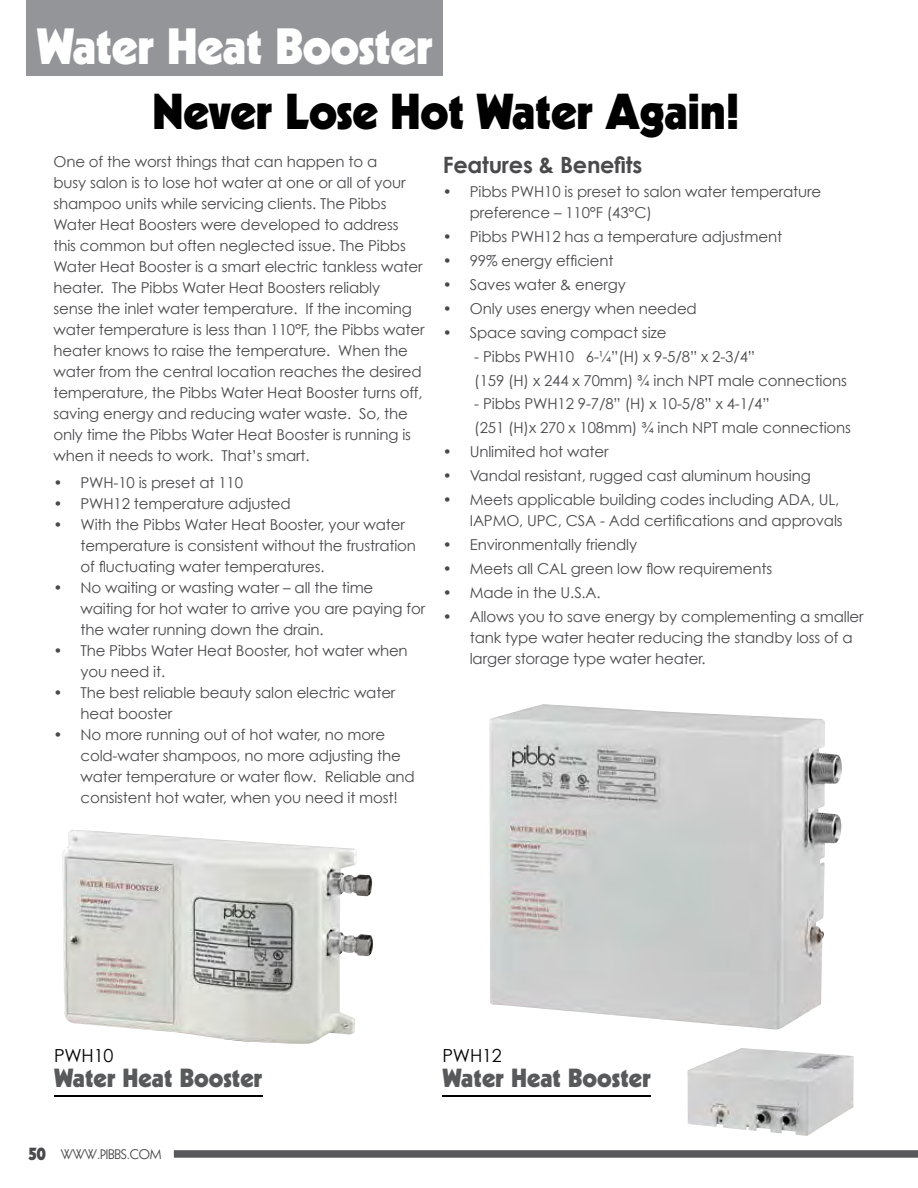
<style>
.page{position:relative;width:918px;height:1188px;background:#fff}
.page>*{position:absolute;margin:0;border:0;box-sizing:border-box;transform-origin:0 0}
.t1{font:900 49.5px "Kabel";letter-spacing:-.01em;color:#fff}
.t2{font:900 49.05px "Kabel";letter-spacing:-.01em;color:#000}
.t3{font:900 25.5px "Kabel";color:#58595b}
.t4{font:700 22.5px "Century Gothic";letter-spacing:-.01em;color:#4a4a4d}
.t5{font:18px "Century Gothic";letter-spacing:-.01em;color:#000}
.t6{font:15px/21px "Century Gothic";letter-spacing:-.01em;color:#4a4a4d}
.t7{font:13.5px "Kabel";letter-spacing:-.01em;color:#4a4a4d}
.s1{font-weight:900;font-size:18px}
</style>
<div class="page">
<div style="left:27px;top:0;width:416px;height:76px;background:#939598"></div>
<img style="left:62px;top:830px;width:311px;height:214px">
<hr style="left:54px;top:1095px;width:209px;height:1px;background:#000">
<hr style="left:442px;top:1095px;width:209px;height:1px;background:#000">
<img style="left:687px;top:1048px;width:167px;height:88px">
<img style="left:489px;top:704px;width:353px;height:326px">
<div style="left:174px;top:1150px;width:744px;height:8px;background:#58595b"></div>
<h1 class="t1" style="left:37px;top:15px;width:398px">Water Heat Booster</h1>
<h2 class="t2" style="left:152px;top:81px;width:589px">Never Lose Hot Water Again!</h2>
<p class="t6" style="left:53px;top:151px;width:373px">One of the worst things that can happen to a<br>busy salon is to lose hot water at one or all of your shampoo units while servicing clients. The Pibbs Water Heat Boosters were developed to address this common but often neglected issue. The Pibbs Water Heat Booster is a smart electric tankless water heater. The Pibbs Water Heat Boosters reliably<br>sense the inlet water temperature. If the incoming water temperature is less than 110°F, the Pibbs water heater knows to raise the temperature. When the water from the central location reaches the desired temperature, the Pibbs Water Heat Booster turns off, saving energy and reducing water waste. So, the only time the Pibbs Water Heat Booster is running is when it needs to work. That’s smart.</p>
<p class="t6" style="left:53px;top:472px;width:191px">• PWH-10 is preset at 110</p>
<p class="t6" style="left:53px;top:493px;width:239px">• PWH12 temperature adjusted</p>
<p class="t6" style="left:80px;top:514px;width:337px;text-indent:-27px">• With the Pibbs Water Heat Booster, your water temperature is consistent without the frustration of fluctuating water temperatures.</p>
<p class="t6" style="left:80px;top:577px;width:346px;text-indent:-27px">• No waiting or wasting water – all the time waiting for hot water to arrive you are paying for the water running down the drain.</p>
<p class="t6" style="left:80px;top:640px;width:329px;text-indent:-27px">• The Pibbs Water Heat Booster, hot water when you need it.</p>
<p class="t6" style="left:80px;top:682px;width:317px;text-indent:-27px">• The best reliable beauty salon electric water heat booster</p>
<p class="t6" style="left:80px;top:724px;width:336px;text-indent:-27px">• No more running out of hot water, no more cold-water shampoos, no more adjusting the water temperature or water flow. Reliable and consistent hot water, when you need it most!</p>
<h3 class="t4" style="left:443px;top:150px;width:201px">Features &amp; Benefits</h3>
<p class="t6" style="left:470px;top:181px;width:353px;text-indent:-27px">• Pibbs PWH10 is preset to salon water temperature preference – 110°F (43°C)</p>
<p class="t6" style="left:443px;top:226px;width:341px">• Pibbs PWH12 has a temperature adjustment</p>
<p class="t6" style="left:443px;top:250px;width:172px">• 99% energy efficient</p>
<p class="t6" style="left:443px;top:274px;width:184px">• Saves water &amp; energy</p>
<p class="t6" style="left:443px;top:297px;width:256px">• Only uses energy when needed</p>
<p class="t6" style="left:443px;top:321px;width:225px">• Space saving compact size</p>
<p class="t6" style="left:474px;top:344px;width:374px;line-height:24px">- Pibbs PWH10 6-¼”(H) x 9-5/8” x 2-3/4”<br>(159 (H) x 244 x 70mm) ¾ inch NPT male connections</p>
<p class="t6" style="left:474px;top:392px;width:378px;line-height:24px">- Pibbs PWH12 9-7/8” (H) x 10-5/8” x 4-1/4”<br>(251 (H)x 270 x 108mm) ¾ inch NPT male connections</p>
<p class="t6" style="left:443px;top:441px;width:167px">• Unlimited hot water</p>
<p class="t6" style="left:443px;top:465px;width:370px">• Vandal resistant, rugged cast aluminum housing</p>
<p class="t6" style="left:443px;top:489px;width:401px;text-align:right">• Meets applicable building codes including ADA, UL,<br>IAPMO, UPC, CSA - Add certifications and approvals</p>
<p class="t6" style="left:443px;top:534px;width:196px">• Environmentally friendly</p>
<p class="t6" style="left:443px;top:558px;width:331px">• Meets all CAL green low flow requirements</p>
<p class="t6" style="left:443px;top:582px;width:159px">• Made in the U.S.A.</p>
<p class="t6" style="left:470px;top:606px;width:395px;text-indent:-27px">• Allows you to save energy by complementing a smaller tank type water heater reducing the standby loss of a larger storage type water heater.</p>
<p class="t5" style="left:54px;top:1045px;width:61px">PWH10</p>
<h3 class="t3" style="left:54px;top:1062px;width:210px">Water Heat Booster</h3>
<p class="t7" style="left:28px;top:1146px;width:135px"><span class="s1">50</span> WWW.PIBBS.COM</p>
<p class="t5" style="left:442px;top:1045px;width:61px">PWH12</p>
<h3 class="t3" style="left:442px;top:1062px;width:210px">Water Heat Booster</h3>
</div>
